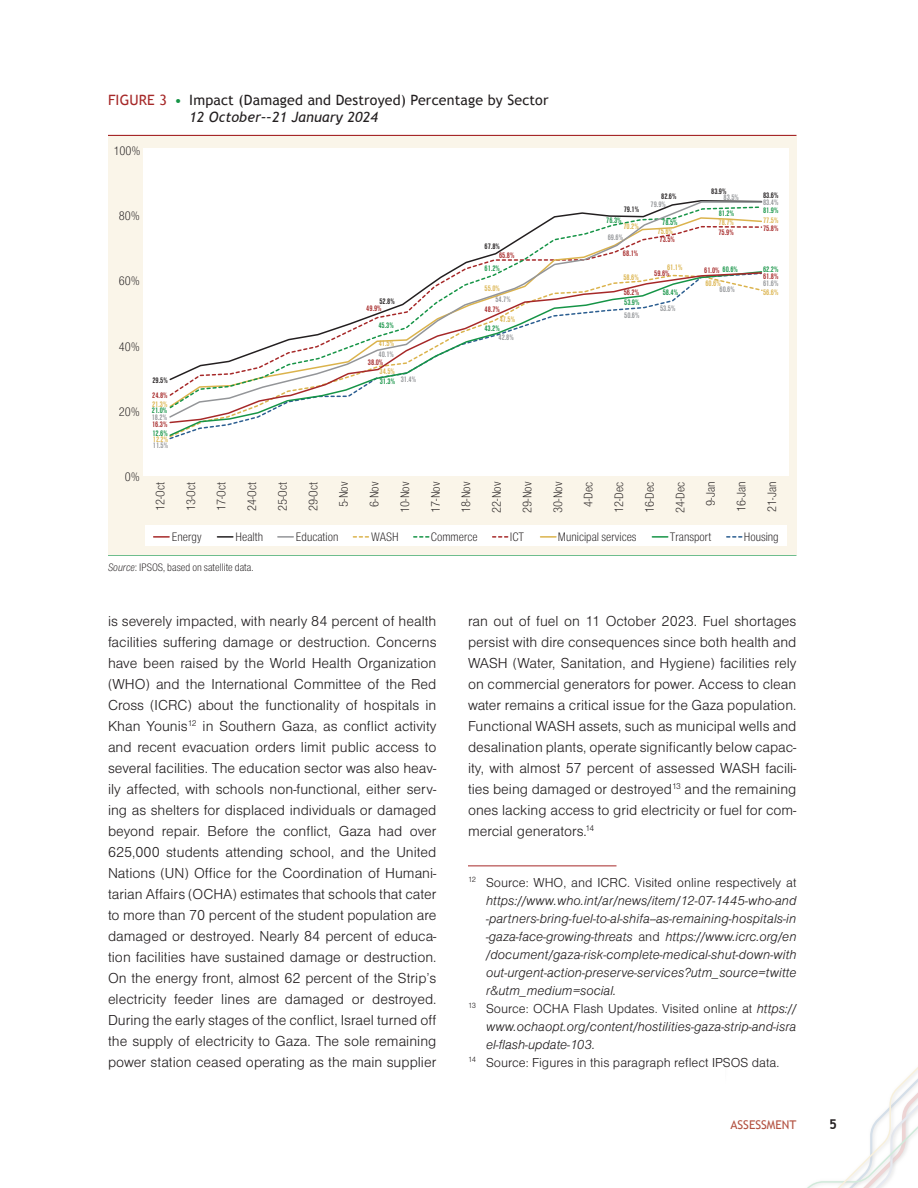
<style>
.page{position:relative;width:918px;height:1188px;background:#fff}
.page>*{position:absolute;margin:0;border:0;box-sizing:border-box;transform-origin:0 0}
.body{font:300 15px/21px "Nimbus Sans D";color:#231f20;text-align:justify}
.figure_title{font:14.25px/17.1px "Trebuchet MS";letter-spacing:.01em;color:#231f20}
.t1{font:italic 300 13.5px/18px "Nimbus Sans D";letter-spacing:.005em;color:#231f20;text-align:justify}
.t2{font:300 13.5px "Nimbus Sans D";color:#231f20}
.t3{font:700 13.5px "Trebuchet MS";color:#231f20}
.t4{font:300 condensed 12.75px "Nimbus Sans D";color:#231f20}
.t5{font:12px "Trebuchet MS";color:#b35242}
.table_source{font:300 condensed 11.25px "Nimbus Sans D";color:#231f20}
.t6{font:700 condensed 8.25px/8.6px "Nimbus Sans D";color:#159446;scale:.95 1}
.t7{font:700 condensed 8.25px/7.2px "Nimbus Sans D";color:#231f20;scale:.95 1}
.t8{font:700 condensed 8.25px/7.6px "Nimbus Sans D";color:#dbb34c;scale:.95 1}
.t9{font:700 condensed 8.25px/6.9px "Nimbus Sans D";color:#939598;scale:.95 1}
.t10{font:700 condensed 8.25px/12.8px "Nimbus Sans D";color:#a62828;scale:.95 1}
.s1{color:#a62828}
.s2{color:#159446}
.s3{font-style:italic}
.s4{color:#dbb34c}
.s5{color:#939598}
.s6{font-style:normal}
</style>
<div class="page">
<svg style="left:807px;top:1067px;width:111px;height:121px"></svg>
<hr style="left:108px;top:555px;width:688px;height:1px;background:#159446">
<hr style="left:108px;top:135px;width:688px;height:1px;background:#a62828">
<div style="left:108px;top:136px;width:688px;height:419px;background:#faf5e9"></div>
<div style="left:143px;top:148px;width:645px;height:328px;background:#fff"></div>
<div style="left:146px;top:526px;width:641px;height:20px;background:#fff"></div>
<svg style="left:413px;top:536px;width:16px;height:2px"></svg>
<svg style="left:154px;top:536px;width:15px;height:2px"></svg>
<svg style="left:217px;top:536px;width:16px;height:2px"></svg>
<svg style="left:278px;top:536px;width:15px;height:2px"></svg>
<svg style="left:353px;top:536px;width:15px;height:2px"></svg>
<svg style="left:492px;top:536px;width:16px;height:2px"></svg>
<svg style="left:541px;top:536px;width:15px;height:2px"></svg>
<svg style="left:652px;top:536px;width:16px;height:2px"></svg>
<svg style="left:726px;top:536px;width:16px;height:2px"></svg>
<svg style="left:169px;top:200px;width:594px;height:219px"></svg>
<hr style="left:468px;top:866px;width:148px;height:1px;background:#a62828">
<p class="figure_title" style="left:189px;top:92px;width:361px;text-indent:-81px"><span class="s1">FIGURE 3</span> <span class="s2">•</span> Impact (Damaged and Destroyed) Percentage by Sector<br><span class="s3">12 October––21 January 2024</span></p>
<p class="t4" style="left:113px;top:143px;width:28px">100%</p>
<p class="t4" style="left:119px;top:209px;width:22px">80%</p>
<p class="t4" style="left:119px;top:274px;width:22px">60%</p>
<p class="t4" style="left:119px;top:339px;width:22px">40%</p>
<p class="t4" style="left:119px;top:405px;width:22px">20%</p>
<p class="t7" style="left:152px;top:373px;width:18px;line-height:14.5px">29.5%<br><span class="s1">24.8%</span></p>
<p class="t8" style="left:152px;top:401px;width:18px;line-height:6.1px">21.3%<br><span class="s2">21.0%</span></p>
<p class="t9" style="left:152px;top:414px;width:18px">18.2%<br><span class="s1">16.3%</span></p>
<p class="t6" style="left:152px;top:430px;width:18px;line-height:6.1px;text-align:justify">12.6% <span class="s4">12.2% </span><span class="s5">11.5%</span></p>
<p class="t7" style="left:366px;top:297px;width:31px;text-indent:13px">52.8%<br><span class="s1">49.9%</span></p>
<p class="t6" style="left:378px;top:316px;width:18px;line-height:17.7px">45.3%<br><span class="s4">41.5%</span></p>
<p class="t9" style="left:368px;top:350px;width:29px;line-height:7.8px;text-indent:11px">40.1%<br><span class="s1">38.0%</span></p>
<p class="t8" style="left:380px;top:366px;width:40px;line-height:9.9px">34.5%<br><span class="s2">31.3%</span> <sup>31.4%</sup></p>
<p class="t7" style="left:499px;top:242px;width:18px;line-height:8.9px;text-indent:-14px">67.8%<br><span class="s1">65.8%</span></p>
<p class="t6" style="left:485px;top:264px;width:18px">61.2%</p>
<p class="t8" style="left:485px;top:284px;width:18px">55.0%</p>
<p class="t10" style="left:485px;top:303px;width:18px">48.7%</p>
<p class="t9" style="left:495px;top:296px;width:18px">54.7%</p>
<p class="t8" style="left:500px;top:316px;width:18px">47.5%</p>
<p class="t6" style="left:484px;top:324px;width:18px">43.2%</p>
<p class="t9" style="left:498px;top:334px;width:18px">42.8%</p>
<p class="t7" style="left:624px;top:205px;width:18px">79.1%</p>
<p class="t6" style="left:606px;top:216px;width:18px">76.3%</p>
<p class="t8" style="left:623px;top:223px;width:18px">70.2%</p>
<p class="t9" style="left:623px;top:229px;width:18px;line-height:16px;text-indent:-15px">69.6%<br><span class="s1">68.1%</span></p>
<p class="t8" style="left:623px;top:269px;width:18px;line-height:15.1px">58.6%<br><span class="s1">56.2%</span></p>
<p class="t6" style="left:624px;top:295px;width:18px;line-height:13.2px">53.9%<br><span class="s5">50.6%</span></p>
<p class="t7" style="left:651px;top:193px;width:29px;text-indent:11px">82.6%<br><span class="s5">79.9%</span></p>
<p class="t6" style="left:658px;top:218px;width:23px;text-align:center">78.5%<br><span class="s4">75.6%<br></span><span class="s1">73.5%</span></p>
<p class="t8" style="left:667px;top:264px;width:18px">61.1%</p>
<p class="t10" style="left:654px;top:266px;width:18px">59.6%</p>
<p class="t6" style="left:660px;top:285px;width:20px;line-height:15.8px;text-align:center">58.4%<br><span class="s5">53.5%</span></p>
<p class="t7" style="left:724px;top:188px;width:18px;line-height:5.8px;text-indent:-12px">83.9%<br><span class="s5">83.5%</span></p>
<p class="t6" style="left:719px;top:209px;width:18px">81.2%<br><span class="s4">78.7%</span></p>
<p class="t10" style="left:718px;top:225px;width:18px">75.9%</p>
<p class="t10" style="left:704px;top:264px;width:37px">61.0% <span class="s2">60.6%<br></span><span class="s4">60.6%</span></p>
<p class="t9" style="left:720px;top:286px;width:18px">60.6%</p>
<p class="t7" style="left:763px;top:192px;width:18px;text-align:justify">83.6% <span class="s5">83.4% </span><span class="s2">81.9%</span></p>
<p class="t8" style="left:763px;top:217px;width:18px">77.5%<br><span class="s1">75.8%</span></p>
<p class="t6" style="left:763px;top:266px;width:18px;line-height:7.1px;text-align:justify">62.2% <span class="s1">61.8% </span><span class="s5">61.6%</span></p>
<p class="t8" style="left:763px;top:289px;width:18px">56.6%</p>
<p class="t4" style="left:125px;top:470px;width:16px">0%</p>
<p class="t4" style="left:153px;top:511px;width:31px;rotate:-90deg">12-Oct</p>
<p class="t4" style="left:184px;top:511px;width:31px;rotate:-90deg">13-Oct</p>
<p class="t4" style="left:214px;top:511px;width:31px;rotate:-90deg">17-Oct</p>
<p class="t4" style="left:245px;top:511px;width:31px;rotate:-90deg">24-Oct</p>
<p class="t4" style="left:276px;top:511px;width:31px;rotate:-90deg">25-Oct</p>
<p class="t4" style="left:306px;top:511px;width:31px;rotate:-90deg">29-Oct</p>
<p class="t4" style="left:337px;top:507px;width:26px;rotate:-90deg">5-Nov</p>
<p class="t4" style="left:367px;top:507px;width:26px;rotate:-90deg">6-Nov</p>
<p class="t4" style="left:398px;top:513px;width:32px;rotate:-90deg">10-Nov</p>
<p class="t4" style="left:428px;top:513px;width:32px;rotate:-90deg">17-Nov</p>
<p class="t4" style="left:459px;top:513px;width:32px;rotate:-90deg">18-Nov</p>
<p class="t4" style="left:490px;top:513px;width:32px;rotate:-90deg">22-Nov</p>
<p class="t4" style="left:520px;top:513px;width:32px;rotate:-90deg">29-Nov</p>
<p class="t4" style="left:551px;top:513px;width:32px;rotate:-90deg">30-Nov</p>
<p class="t4" style="left:581px;top:507px;width:27px;rotate:-90deg">4-Dec</p>
<p class="t4" style="left:612px;top:513px;width:33px;rotate:-90deg">12-Dec</p>
<p class="t4" style="left:643px;top:513px;width:33px;rotate:-90deg">16-Dec</p>
<p class="t4" style="left:673px;top:513px;width:33px;rotate:-90deg">24-Dec</p>
<p class="t4" style="left:734px;top:512px;width:31px;rotate:-90deg">16-Jan</p>
<p class="t4" style="left:765px;top:512px;width:31px;rotate:-90deg">21-Jan</p>
<p class="t4" style="left:704px;top:506px;width:25px;rotate:-90deg">9-Jan</p>
<p class="t4" style="left:172px;top:530px;width:31px">Energy</p>
<p class="t4" style="left:236px;top:530px;width:29px">Health</p>
<p class="t4" style="left:296px;top:530px;width:44px">Education</p>
<p class="t4" style="left:371px;top:530px;width:29px">WASH</p>
<p class="t4" style="left:431px;top:530px;width:48px">Commerce</p>
<p class="t4" style="left:510px;top:530px;width:16px">ICT</p>
<p class="t4" style="left:558px;top:530px;width:80px">Municipal services</p>
<p class="t4" style="left:670px;top:530px;width:43px">Transport</p>
<p class="t4" style="left:744px;top:530px;width:36px">Housing</p>
<p class="table_source" style="left:108px;top:561px;width:147px"><span class="s3">Source</span>: IPSOS, based on satellite data.</p>
<p class="body" style="left:108px;top:610px;width:330px">is severely impacted, with nearly 84 percent of health facilities suffering damage or destruction. Concerns have been raised by the World Health Organization (WHO) and the International Committee of the Red Cross (ICRC) about the functionality of hospitals in Khan Younis<sup>12</sup> in Southern Gaza, as conflict activity and recent evacuation orders limit public access to several facilities. The education sector was also heav&shy;ily affected, with schools non-functional, either serv&shy;ing as shelters for displaced individuals or damaged beyond repair. Before the conflict, Gaza had over 625,000 students attending school, and the United Nations (UN) Office for the Coordination of Humani&shy;tarian Affairs (OCHA) estimates that schools that cater to more than 70 percent of the student population are damaged or destroyed. Nearly 84 percent of educa&shy;tion facilities have sustained damage or destruction.<br>On the energy front, almost 62 percent of the Strip’s electricity feeder lines are damaged or destroyed.<br>During the early stages of the conflict, Israel turned off the supply of electricity to Gaza. The sole remaining power station ceased operating as the main supplier</p>
<p class="body" style="left:468px;top:610px;width:330px">ran out of fuel on 11 October 2023. Fuel shortages persist with dire consequences since both health and WASH (Water, Sanitation, and Hygiene) facilities rely on commercial generators for power. Access to clean water remains a critical issue for the Gaza population.<br>Functional WASH assets, such as municipal wells and desalination plants, operate significantly below capac&shy;ity, with almost 57 percent of assessed WASH facili&shy;ties being damaged or destroyed<sup>13</sup> and the remaining ones lacking access to grid electricity or fuel for com&shy;mercial generators.<sup>14</sup></p>
<p class="t1" style="left:486px;top:873px;width:312px;text-indent:-18px"><sup>12</sup> <span class="s6">Source: WHO, and ICRC. Visited online respectively at </span>https://www.who.int/ar/news/item/12-07-1445-who-and -partners-bring-fuel-to-al-shifa--as-remaining-hospitals-in -gaza-face-growing-threats <span class="s6">and</span> https://www.icrc.org/en /document/gaza-risk-complete-medical-shut-down-with out-urgent-action-preserve-services?utm_source=twitte r&amp;utm_medium=social.</p>
<p class="t1" style="left:486px;top:999px;width:312px;text-indent:-18px"><sup>13</sup> <span class="s6">Source: OCHA Flash Updates. Visited online at</span> https:// www.ochaopt.org/content/hostilities-gaza-strip-and-isra el-flash-update-103.</p>
<p class="t2" style="left:468px;top:1055px;width:313px"><sup>14</sup> Source: Figures in this paragraph reflect IPSOS data.</p>
<p class="t5" style="left:730px;top:1118px;width:65px">Assessment</p>
<p class="t3" style="left:829px;top:1116px;width:9px">5</p>
</div>
